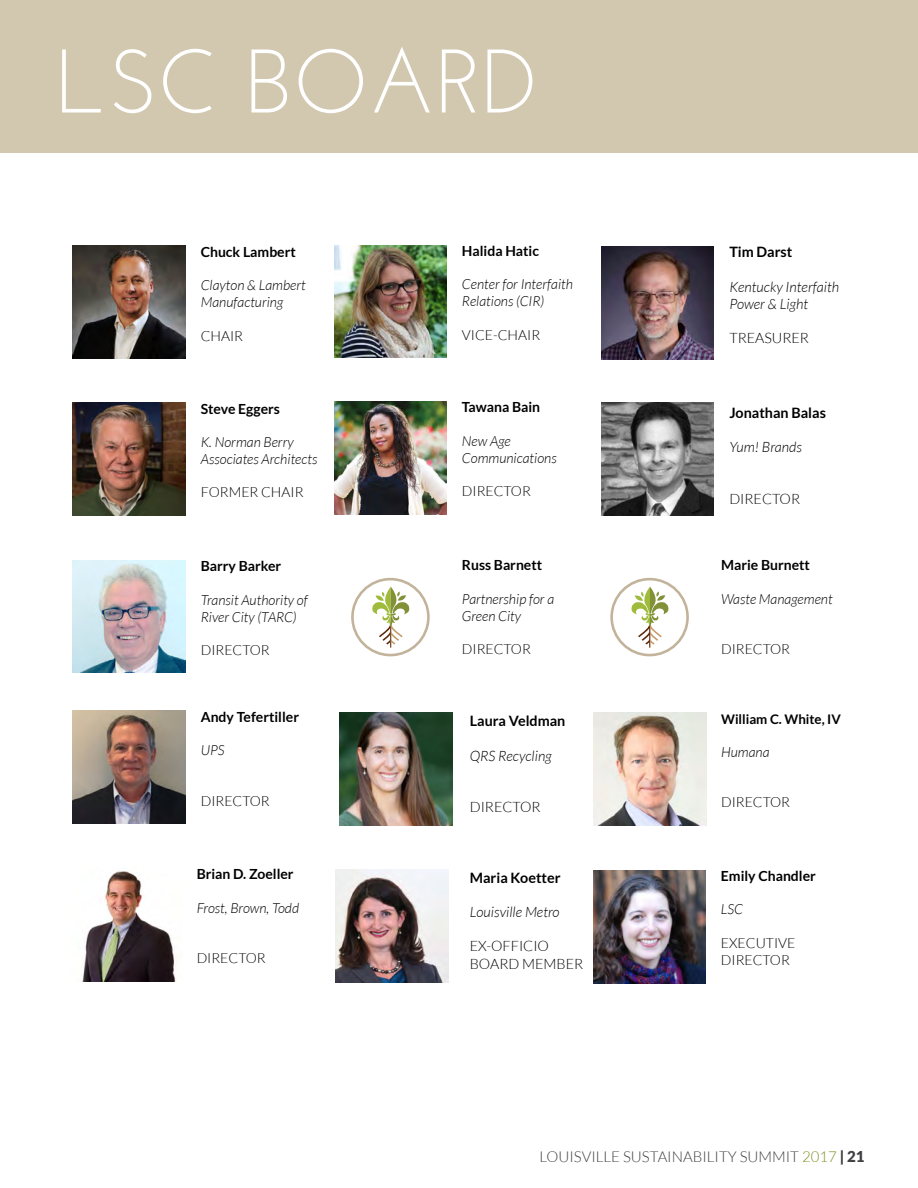
<style>
.page{position:relative;width:918px;height:1188px;background:#fff}
.page>*{position:absolute;margin:0;border:0;box-sizing:border-box;transform-origin:0 0}
.t1{font:90px "Josefin Sans";color:#fff}
.t2{font:300 15px "Lato";color:#414042}
.t3{font:italic 300 14.4px/17.2px "Lato";color:#000}
.t4{font:300 14.4px/17.2px "Lato";color:#000}
.t5{font:700 14.4px "Lato";color:#000}
.t6{font:italic 300 13.95px/16.8px "Lato";color:#000}
.t7{font:700 13.95px "Lato";color:#000}
.t8{font:300 13.95px/16.8px "Lato";color:#000}
.t9{font:700 13.2px "Lato";color:#000}
.s1{color:#83902a}
.s2{font-weight:900}
</style>
<div class="page">
<div style="left:0;top:0;width:918px;height:153px;background:#d2c8b0"></div>
<img style="left:73px;top:246px;width:113px;height:112px">
<img style="left:334px;top:245px;width:113px;height:113px">
<img style="left:601px;top:246px;width:113px;height:113px">
<img style="left:73px;top:402px;width:113px;height:113px">
<img style="left:334px;top:402px;width:113px;height:113px">
<img style="left:601px;top:403px;width:113px;height:113px">
<img style="left:73px;top:560px;width:113px;height:113px">
<div style="left:351px;top:578px;width:79px;height:78px;border:3px solid #c2b39a;border-radius:50%"></div>
<svg style="left:370px;top:587px;width:41px;height:61px"></svg>
<img style="left:340px;top:712px;width:113px;height:113px">
<div style="left:610px;top:578px;width:79px;height:78px;border:3px solid #c2b39a;border-radius:50%"></div>
<svg style="left:630px;top:587px;width:40px;height:61px"></svg>
<img style="left:73px;top:711px;width:113px;height:113px">
<img style="left:593px;top:712px;width:113px;height:113px">
<img style="left:82px;top:871px;width:94px;height:110px">
<img style="left:336px;top:870px;width:113px;height:112px">
<img style="left:593px;top:870px;width:113px;height:113px">
<h1 class="t1" style="left:55px;top:26px;width:486px">LSC BOARD</h1>
<p class="t7" style="left:201px;top:244px;width:97px">Chuck Lambert</p>
<p class="t6" style="left:201px;top:277px;width:106px">Clayton &amp; Lambert<br>Manufacturing</p>
<p class="t8" style="left:201px;top:327px;width:44px">CHAIR</p>
<p class="t7" style="left:201px;top:400px;width:81px">Steve Eggers</p>
<p class="t6" style="left:201px;top:434px;width:118px">K. Norman Berry<br>Associates Architects</p>
<p class="t8" style="left:201px;top:484px;width:104px">FORMER CHAIR</p>
<p class="t7" style="left:201px;top:558px;width:82px">Barry Barker</p>
<p class="t6" style="left:201px;top:592px;width:109px">Transit Authority of<br>River City (TARC)</p>
<p class="t8" style="left:201px;top:642px;width:70px">DIRECTOR</p>
<p class="t7" style="left:201px;top:709px;width:100px">Andy Tefertiller</p>
<p class="t6" style="left:201px;top:743px;width:25px">UPS</p>
<p class="t8" style="left:201px;top:792px;width:70px">DIRECTOR</p>
<p class="t7" style="left:197px;top:866px;width:98px">Brian D. Zoeller</p>
<p class="t6" style="left:197px;top:900px;width:104px">Frost, Brown, Todd</p>
<p class="t8" style="left:197px;top:950px;width:70px">DIRECTOR</p>
<p class="t7" style="left:462px;top:243px;width:79px">Halida Hatic</p>
<p class="t6" style="left:462px;top:276px;width:113px">Center for Interfaith<br>Relations (CIR)</p>
<p class="t8" style="left:462px;top:326px;width:80px">VICE-CHAIR</p>
<p class="t7" style="left:462px;top:399px;width:80px">Tawana Bain</p>
<p class="t6" style="left:462px;top:433px;width:96px">New Age<br>Communications</p>
<p class="t8" style="left:462px;top:483px;width:70px">DIRECTOR</p>
<p class="t7" style="left:462px;top:557px;width:82px">Russ Barnett</p>
<p class="t6" style="left:462px;top:591px;width:94px">Partnership for a<br>Green City</p>
<p class="t8" style="left:462px;top:641px;width:70px">DIRECTOR</p>
<p class="t5" style="left:470px;top:713px;width:97px">Laura Veldman</p>
<p class="t3" style="left:470px;top:747px;width:83px">QRS Recycling</p>
<p class="t4" style="left:470px;top:798px;width:72px">DIRECTOR</p>
<p class="t5" style="left:470px;top:869px;width:92px">Maria Koetter</p>
<p class="t3" style="left:470px;top:904px;width:91px">Louisville Metro</p>
<p class="t4" style="left:470px;top:938px;width:42px">EX-OFFICIO<br>BOARD</p>
<p class="t4" style="left:522px;top:955px;width:24px">MEMBER</p>
<p class="t5" style="left:729px;top:244px;width:65px">Tim Darst</p>
<p class="t3" style="left:729px;top:278px;width:111px">Kentucky Interfaith<br>Power &amp; Light</p>
<p class="t4" style="left:729px;top:329px;width:19px">TREASURER</p>
<p class="t5" style="left:729px;top:404px;width:98px">Jonathan Balas</p>
<p class="t3" style="left:729px;top:439px;width:74px">Yum! Brands</p>
<p class="t4" style="left:729px;top:490px;width:72px">DIRECTOR</p>
<p class="t7" style="left:721px;top:557px;width:90px">Marie Burnett</p>
<p class="t6" style="left:721px;top:591px;width:113px">Waste Management</p>
<p class="t8" style="left:721px;top:641px;width:70px">DIRECTOR</p>
<p class="t9" style="left:721px;top:711px;width:121px">William C. White, IV</p>
<p class="t6" style="left:721px;top:744px;width:50px">Humana</p>
<p class="t8" style="left:721px;top:794px;width:70px">DIRECTOR</p>
<p class="t7" style="left:721px;top:868px;width:96px">Emily Chandler</p>
<p class="t6" style="left:721px;top:901px;width:24px">LSC</p>
<p class="t8" style="left:721px;top:935px;width:76px">EXECUTIVE<br>DIRECTOR</p>
<p class="t2" style="left:539px;top:1148px;width:327px">LOUISVILLE SUSTAINABILITY SUMMIT <span class="s1">2017</span> <span class="s2">| 21</span></p>
</div>
